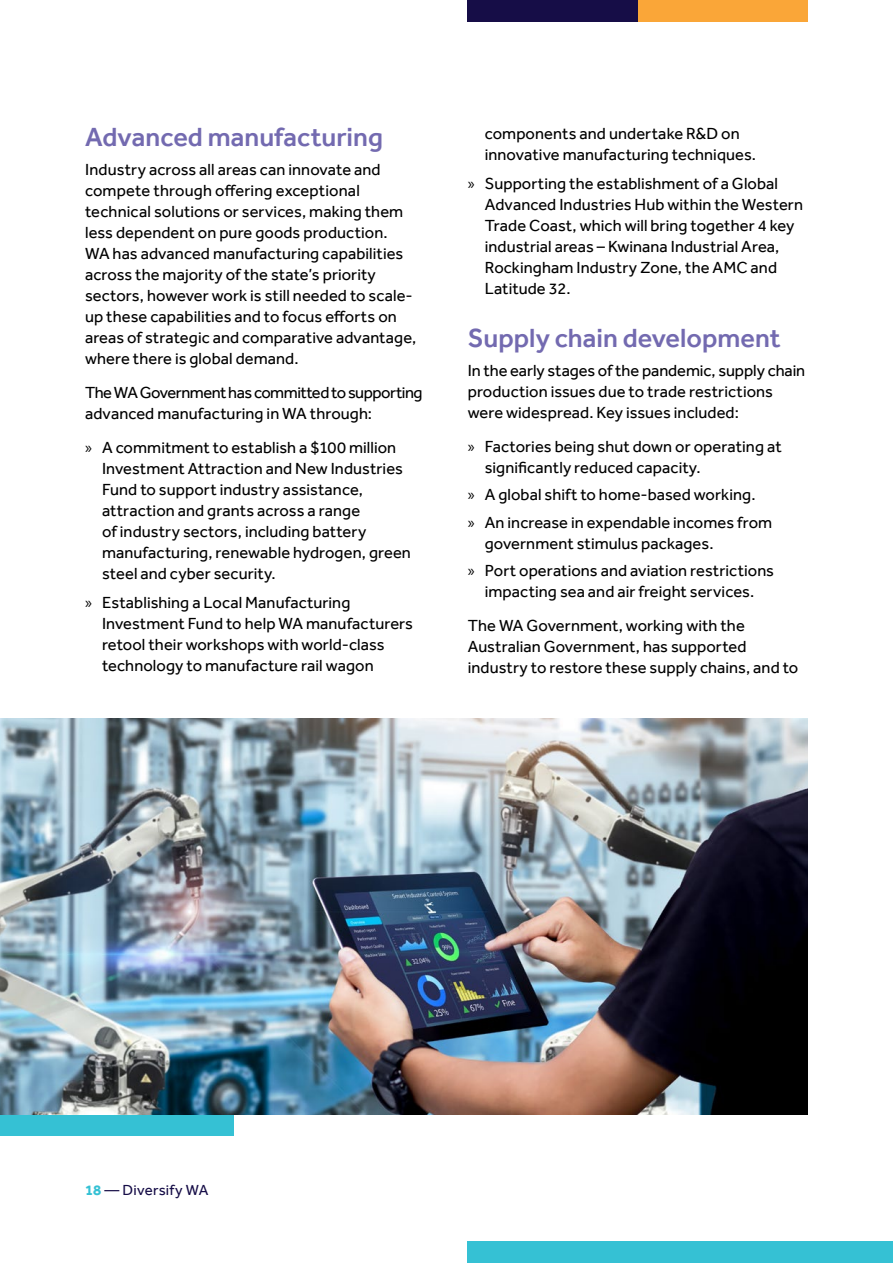
<style>
.page{position:relative;width:893px;height:1263px;background:#fff}
.page>*{position:absolute;margin:0;border:0;box-sizing:border-box;transform-origin:0 0}
.Heading_2{font:500 27px "Effra";color:#736ab0}
.Body{font:16.5px/21px "Effra";letter-spacing:.005em;color:#000}
.Body-2{font:16.5px/21px "Effra";letter-spacing:-.03em;color:#000}
.t1{font:15px "Effra";letter-spacing:.02em;color:#160d47}
.s1{font-family:"Myriad Pro"}
.s2{font-weight:700;color:#35c1d4}
</style>
<div class="page">
<div style="left:0;top:1114px;width:234px;height:21px;background:#35c1d4"></div>
<div style="left:468px;top:1242px;width:425px;height:21px;background:#35c1d4"></div>
<div style="left:468px;top:0;width:340px;height:21px;background:#faa638"></div>
<div style="left:468px;top:0;width:170px;height:21px;background:#160d47"></div>
<img style="left:0;top:719px;width:808px;height:395px">
<p class="Heading_2" style="left:85px;top:120px;width:299px">Advanced manufacturing</p>
<p class="Body" style="left:85px;top:159px;width:333px">Industry across all areas can innovate and compete through offering exceptional technical solutions or services, making them less dependent on pure goods production.<br>WA has advanced manufacturing capabilities across the majority of the state’s priority sectors, however work is still needed to scale&shy;up these capabilities and to focus efforts on areas of strategic and comparative advantage, where there is global demand.</p>
<p class="Body-2" style="left:85px;top:382px;width:339px">The WA Government has committed to supporting advanced manufacturing in WA through:</p>
<p class="Body" style="left:102px;top:436px;width:310px;text-indent:-17px"><span class="s1">»</span> A commitment to establish a $100 million Investment Attraction and New Industries Fund to support industry assistance, attraction and grants across a range<br>of industry sectors, including battery manufacturing, renewable hydrogen, green steel and cyber security.</p>
<p class="Body" style="left:102px;top:592px;width:312px;text-indent:-17px"><span class="s1">»</span> Establishing a Local Manufacturing Investment Fund to help WA manufacturers retool their workshops with world-class technology to manufacture rail wagon</p>
<p class="Body" style="left:485px;top:122px;width:273px">components and undertake R&amp;D on innovative manufacturing techniques.</p>
<p class="Body" style="left:485px;top:173px;width:320px;text-indent:-17px"><span class="s1">»</span> Supporting the establishment of a Global Advanced Industries Hub within the Western Trade Coast, which will bring together 4 key industrial areas – Kwinana Industrial Area, Rockingham Industry Zone, the AMC and Latitude 32.</p>
<p class="Heading_2" style="left:468px;top:321px;width:314px">Supply chain development</p>
<p class="Body" style="left:468px;top:360px;width:339px">In the early stages of the pandemic, supply chain production issues due to trade restrictions were widespread. Key issues included:</p>
<p class="Body" style="left:485px;top:436px;width:298px;text-indent:-17px"><span class="s1">»</span> Factories being shut down or operating at significantly reduced capacity.</p>
<p class="Body" style="left:468px;top:484px;width:289px"><span class="s1">»</span> A global shift to home-based working.</p>
<p class="Body" style="left:485px;top:511px;width:289px;text-indent:-17px"><span class="s1">»</span> An increase in expendable incomes from government stimulus packages.</p>
<p class="Body" style="left:468px;top:560px;width:308px;text-align:center"><span class="s1">»</span> Port operations and aviation restrictions impacting sea and air freight services.</p>
<p class="Body" style="left:468px;top:615px;width:332px">The WA Government, working with the<br>Australian Government, has supported industry to restore these supply chains, and to</p>
<p class="t1" style="left:85px;top:1181px;width:125px"><span class="s2">18</span> — Diversify WA</p>
</div>
